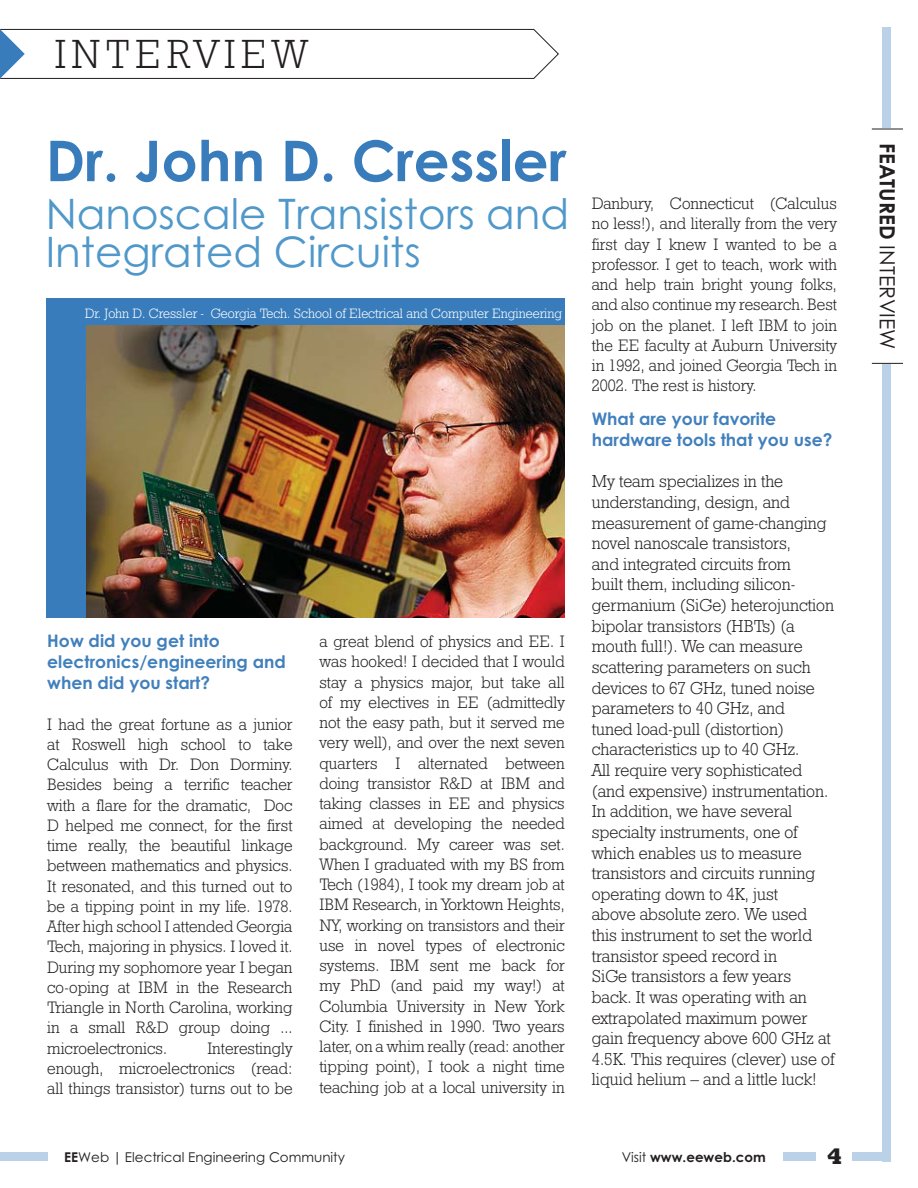
<style>
.page{position:relative;width:918px;height:1188px;background:#fff}
.page>*{position:absolute;margin:0;border:0;box-sizing:border-box;transform-origin:0 0}
.t1{font:700 56.25px "Century Gothic";color:#397cbc}
.t2{font:42px/37.5px "Century Gothic";color:#4f98c9}
.t3{font:40.5px "Geometric Slab 712 BT Light A";letter-spacing:.12em;color:#231f20}
.t4{font:22.5px "Geometric Slab 712 BT Extra Bold A";color:#231f20}
.t5{font:21px "Century Gothic";color:#231f20}
.t6{font:17.25px/20.7px "Geometric Slab 712 BT Light A";color:#231f20}
.t7{font:700 17.25px/20.7px "Century Gothic";color:#4180bc}
.t8{font:16.5px/20.2px "Geometric Slab 712 BT Light A";color:#231f20;text-align:justify}
.t9{font:13.5px "Geometric Slab 712 BT Light A";color:#fff}
.t10{font:13.5px "Century Gothic";color:#231f20}
.t11{font:700 13.5px "Century Gothic";color:#231f20}
.s1{font-weight:700}
.s2{font-weight:400}
</style>
<div class="page">
<svg style="left:0;top:29px;width:559px;height:50px"></svg>
<div style="left:883px;top:27px;width:8px;height:1134px;background:#bad1e7"></div>
<div style="left:783px;top:1153px;width:108px;height:8px;background:#bad1e7"></div>
<div style="left:0;top:1153px;width:47px;height:8px;background:#bad1e7"></div>
<div style="left:816px;top:1143px;width:36px;height:29px;background:#fff"></div>
<div style="left:871px;top:128px;width:30px;height:235px;background:#fff"></div>
<hr style="left:872px;top:129px;width:31px;height:1px;background:#231f20">
<hr style="left:872px;top:363px;width:31px;height:1px;background:#231f20">
<div style="left:46px;top:298px;width:519px;height:320px;background:#397cbc"></div>
<img style="left:86px;top:326px;width:479px;height:292px">
<p class="t3" style="left:54px;top:40px;width:255px">INTERVIEW</p>
<p class="t1" style="left:46px;top:129px;width:522px">Dr. John D. Cressler</p>
<p class="t2" style="left:46px;top:199px;width:525px">Nanoscale Transistors and<br>Integrated Circuits</p>
<p class="t9" style="left:85px;top:308px;width:479px">Dr. John D. Cressler - Georgia Tech. School of Electrical and Computer Engineering</p>
<p class="t7" style="left:47px;top:631px;width:240px">How did you get into electronics/engineering and when did you start?</p>
<p class="t8" style="left:47px;top:715px;width:247px">I had the great fortune as a junior at Roswell high school to take Calculus with Dr. Don Dorminy.<br>Besides being a terrific teacher with a flare for the dramatic, Doc D helped me connect, for the first time really, the beautiful linkage between mathematics and physics.<br>It resonated, and this turned out to be a tipping point in my life. 1978.<br>After high school I attended Georgia Tech, majoring in physics. I loved it.<br>During my sophomore year I began co-oping at IBM in the Research Triangle in North Carolina, working in a small R&amp;D group doing ... microelectronics.</p>
<p class="t8" style="left:47px;top:1039px;width:247px;text-indent:160px">Interestingly enough, microelectronics (read: all things transistor) turns out to be</p>
<p class="t8" style="left:320px;top:633px;width:247px">a great blend of physics and EE. I was hooked! I decided that I would stay a physics major, but take all of my electives in EE (admittedly not the easy path, but it served me very well), and over the next seven quarters I alternated between doing transistor R&amp;D at IBM and taking classes in EE and physics aimed at developing the needed background. My career was set.<br>When I graduated with my BS from Tech (1984), I took my dream job at IBM Research, in Yorktown Heights, NY, working on transistors and their use in novel types of electronic systems. IBM sent me back for my PhD (and paid my way!) at Columbia University in New York City. I finished in 1990. Two years later, on a whim really (read: another tipping point), I took a night time teaching job at a local university in</p>
<p class="t8" style="left:592px;top:195px;width:247px">Danbury, Connecticut (Calculus no less!), and literally from the very first day I knew I wanted to be a professor. I get to teach, work with and help train bright young folks, and also continue my research. Best job on the planet. I left IBM to join the EE faculty at Auburn University in 1992, and joined Georgia Tech in 2002. The rest is history.</p>
<p class="t7" style="left:592px;top:409px;width:242px">What are your favorite hardware tools that you use?</p>
<p class="t6" style="left:592px;top:473px;width:244px">My team specializes in the understanding, design, and measurement of game-changing novel nanoscale transistors,<br>and integrated circuits from<br>built them, including silicon&shy;germanium (SiGe) heterojunction bipolar transistors (HBTs) (a mouth full!). We can measure scattering parameters on such devices to 67 GHz, tuned noise parameters to 40 GHz, and<br>tuned load-pull (distortion) characteristics up to 40 GHz.<br>All require very sophisticated (and expensive) instrumentation.<br>In addition, we have several specialty instruments, one of which enables us to measure transistors and circuits running operating down to 4K, just<br>above absolute zero. We used this instrument to set the world transistor speed record in<br>SiGe transistors a few years back. It was operating with an extrapolated maximum power gain frequency above 600 GHz at<br>4.5K. This requires (clever) use of liquid helium – and a little luck!</p>
<p class="t10" style="left:64px;top:1152px;width:282px"><span class="s1">EE</span>Web | Electrical Engineering Community</p>
<p class="t11" style="left:622px;top:1149px;width:145px"><span class="s2">Visit</span> www.eeweb.com</p>
<p class="t4" style="left:828px;top:1148px;width:16px">4</p>
<p class="t5" style="left:895px;top:143px;width:208px;rotate:90deg"><span class="s1">FEATURED</span> INTERVIEW</p>
</div>
